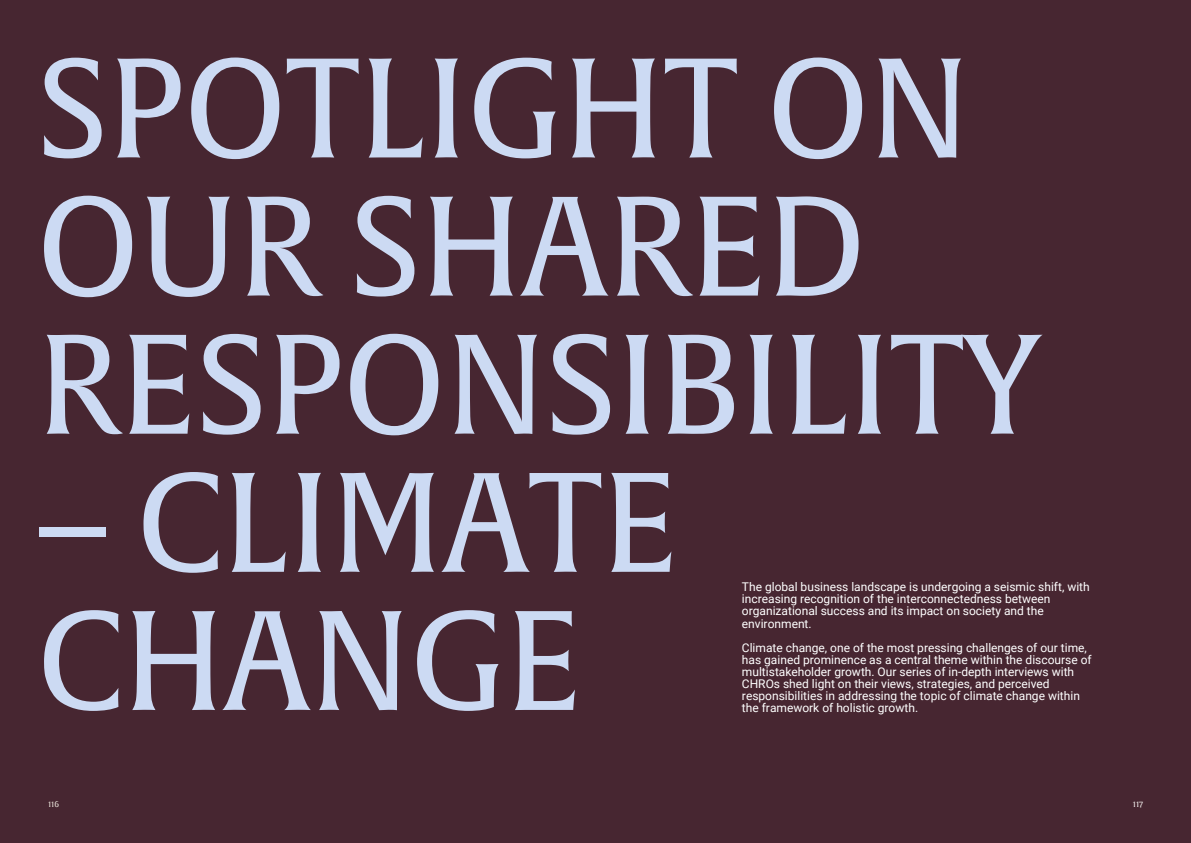
<style>
.page{position:relative;width:1191px;height:843px;background:#fff}
.page>*{position:absolute;margin:0;border:0;box-sizing:border-box;transform-origin:0 0}
.t1{font:138.7px/138px "Alverata";letter-spacing:-.015em;color:#ccdaf3}
.t2{font:12px/12px "Roboto";color:#fff}
.t3{font:8px "Alverata";color:#eee8de}
.t4{font:8px "Alverata";color:#f8f5f3}
</style>
<div class="page">
<div style="left:0;top:0;width:1190px;height:842px;background:#472631"></div>
<h1 class="t1" style="left:36px;top:48px;width:1005px">SPOTLIGHT ON<br>OUR SHARED<br>RESPONSIBILITY</h1>
<h1 class="t1" style="left:36px;top:462px;width:644px">– CLIMATE<br>CHANGE</h1>
<h2 class="t2" style="left:741px;top:581px;width:349px">The global business landscape is undergoing a seismic shift, with increasing recognition of the interconnectedness between organizational success and its impact on society and the environment.</h2>
<h2 class="t2" style="left:741px;top:641px;width:351px">Climate change, one of the most pressing challenges of our time, has gained prominence as a central theme within the discourse of multistakeholder growth. Our series of in-depth interviews with CHROs shed light on their views, strategies, and perceived responsibilities in addressing the topic of climate change within the framework of holistic growth.</h2>
<p class="t3" style="left:48px;top:800px;width:13px">116</p>
<p class="t4" style="left:1132px;top:800px;width:12px">117</p>
</div>
